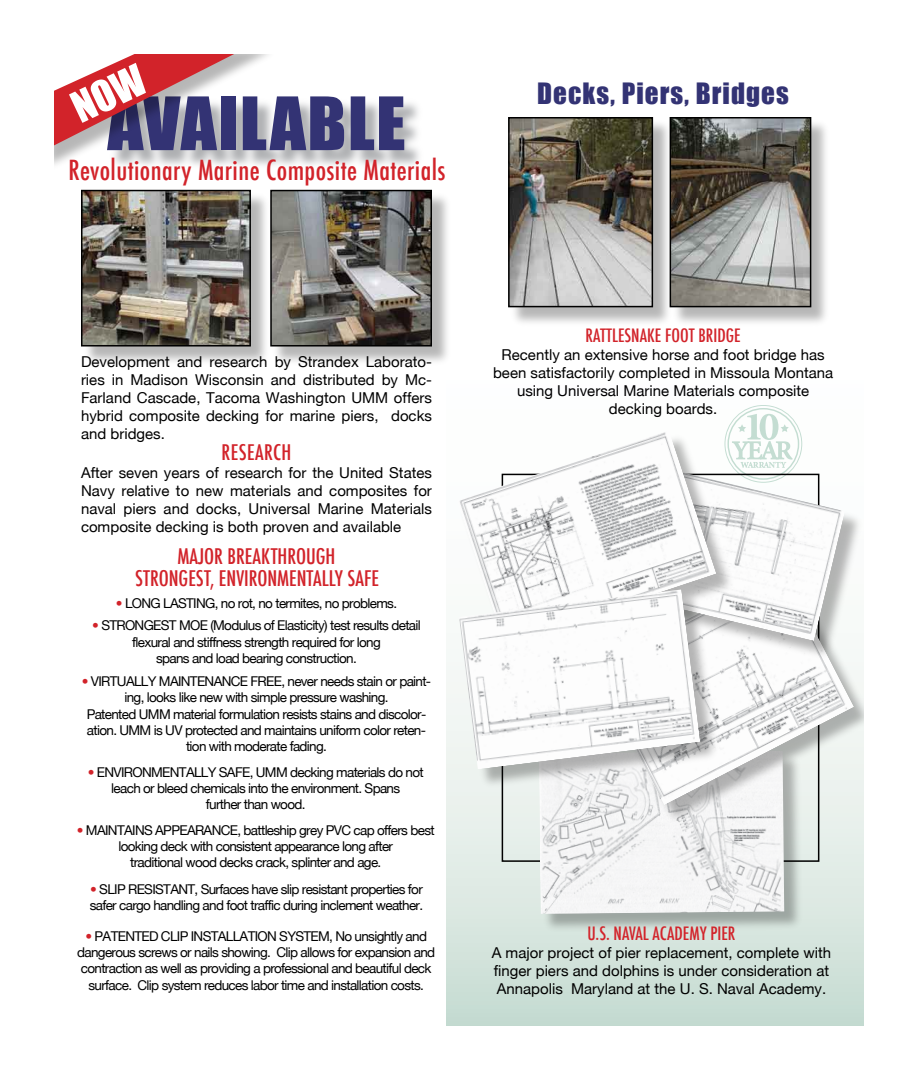
<style>
.page{position:relative;width:918px;height:1080px;background:#fff}
.page>*{position:absolute;margin:0;border:0;box-sizing:border-box;transform-origin:0 0}
.t1{font:67.95px "Impact";letter-spacing:.02em;color:#333374;scale:1.04 1}
.t2{font:500 condensed 27px "Futura";letter-spacing:.015em;color:#d2232a}
.t3{font:27px "Impact";letter-spacing:.04em;color:#333374}
.t4{font:500 condensed 21px/21.8px "Futura";color:#d2232a;text-align:center}
.t5{font:500 condensed 21px "Futura";letter-spacing:.02em;color:#d2232a}
.t6{font:500 condensed 18px "Futura";color:#d2232a}
.t7{font:15px/18px "Ro";color:#000;text-align:justify}
.t8{font:13.5px/16.2px "Ro";letter-spacing:-.05em;color:#000;text-align:center}
.s1{color:#d2232a}
</style>
<div class="page">
<svg style="left:446px;top:117px;width:418px;height:909px"></svg>
<div style="left:540px;top:752px;width:264px;height:182px;background:#000;opacity:.29"></div>
<img style="left:539px;top:789px;width:245px;height:125px">
<div style="left:82px;top:191px;width:188px;height:175px;background:#000;opacity:.29"></div>
<img style="left:84px;top:193px;width:164px;height:151px">
<div style="left:81px;top:190px;width:170px;height:157px;border:2px solid #000"></div>
<div style="left:272px;top:191px;width:179px;height:175px;background:#000;opacity:.29"></div>
<img style="left:273px;top:193px;width:156px;height:151px">
<div style="left:270px;top:190px;width:162px;height:157px;border:2px solid #000"></div>
<div style="left:510px;top:118px;width:163px;height:210px;background:#000;opacity:.29"></div>
<img style="left:511px;top:120px;width:139px;height:184px">
<div style="left:508px;top:117px;width:145px;height:190px;border:2px solid #000"></div>
<div style="left:671px;top:118px;width:160px;height:210px;background:#000;opacity:.29"></div>
<img style="left:673px;top:120px;width:135px;height:184px">
<div style="left:670px;top:117px;width:141px;height:190px;border:2px solid #000"></div>
<div style="left:595px;top:571px;width:269px;height:253px;background:#000;opacity:.29"></div>
<img style="left:593px;top:660px;width:261px;height:145px">
<div style="left:613px;top:465px;width:251px;height:195px;background:#000;opacity:.29"></div>
<img style="left:736px;top:463px;width:109px;height:178px">
<div style="left:459px;top:432px;width:277px;height:231px;background:#000;opacity:.29"></div>
<img style="left:457px;top:431px;width:259px;height:213px">
<div style="left:460px;top:591px;width:260px;height:198px;background:#000;opacity:.29"></div>
<img style="left:459px;top:590px;width:241px;height:179px">
<div style="left:108px;top:97px;width:317px;height:74px;background:#939598;opacity:.75"></div>
<div style="left:54px;top:54px;width:224px;height:117px;background:#000;opacity:.29"></div>
<svg style="left:724px;top:405px;width:78px;height:78px"></svg>
<svg style="left:54px;top:54px;width:207px;height:98px"></svg>
<h1 class="t1" style="left:107px;top:82px;width:288px">AVAILABLE</h1>
<h2 class="t2" style="left:69px;top:153px;width:378px">Revolutionary Marine Composite Materials</h2>
<h2 class="t3" style="left:537px;top:77px;width:253px">Decks, Piers, Bridges</h2>
<p class="t7" style="left:81px;top:352px;width:353px">Development and research by Strandex Laborato&shy;ries in Madison Wisconsin and distributed by Mc-Farland Cascade, Tacoma Washington UMM offers hybrid composite decking for marine piers, docks and bridges.</p>
<h3 class="t5" style="left:222px;top:439px;width:71px">RESEARCH</h3>
<p class="t7" style="left:81px;top:464px;width:353px">After seven years of research for the United States Navy relative to new materials and composites for naval piers and docks, Universal Marine Materials composite decking is both proven and available</p>
<h3 class="t4" style="left:135px;top:545px;width:245px">MAJOR BREAKTHROUGH<br>STRONGEST, ENVIRONMENTALLY SAFE</h3>
<p class="t8" style="left:116px;top:595px;width:283px"><span class="s1">•</span> LONG LASTING, no rot, no termites, no problems.</p>
<p class="t8" style="left:92px;top:617px;width:330px"><span class="s1">•</span> STRONGEST MOE (Modulus of Elasticity) test results detail flexural and stiffness strength required for long<br>spans and load bearing construction.</p>
<p class="t8" style="left:82px;top:673px;width:351px"><span class="s1">•</span> VIRTUALLY MAINTENANCE FREE, never needs stain or paint&shy;ing, looks like new with simple pressure washing.<br>Patented UMM material formulation resists stains and discolor&shy;ation. UMM is UV protected and maintains uniform color reten&shy;tion with moderate fading.</p>
<p class="t8" style="left:88px;top:764px;width:337px"><span class="s1">•</span> ENVIRONMENTALLY SAFE, UMM decking materials do not leach or bleed chemicals into the environment. Spans<br>further than wood.</p>
<p class="t8" style="left:77px;top:822px;width:359px"><span class="s1">•</span> MAINTAINS APPEARANCE, battleship grey PVC cap offers best looking deck with consistent appearance long after<br>traditional wood decks crack, splinter and age.</p>
<p class="t8" style="left:90px;top:881px;width:335px;text-align:left"><span class="s1">•</span> SLIP RESISTANT, Surfaces have slip resistant properties for safer cargo handling and foot traffic during inclement weather.</p>
<p class="t8" style="left:77px;top:928px;width:360px"><span class="s1">•</span> PATENTED CLIP INSTALLATION SYSTEM, No unsightly and dangerous screws or nails showing. Clip allows for expansion and contraction as well as providing a professional and beautiful deck surface. Clip system reduces labor time and installation costs.</p>
<h3 class="t6" style="left:586px;top:323px;width:156px">RATTLESNAKE FOOT BRIDGE</h3>
<p class="t7" style="left:493px;top:345px;width:342px;text-align:center">Recently an extensive horse and foot bridge has been satisfactorily completed in Missoula Montana using Universal Marine Materials composite decking boards.</p>
<h3 class="t6" style="left:587px;top:922px;width:150px">U.S. NAVAL ACADEMY PIER</h3>
<p class="t7" style="left:492px;top:943px;width:341px;text-align:left">A major project of pier replacement, complete with finger piers and dolphins is under consideration at<br>Annapolis Maryland at the U. S. Naval Academy.</p>
</div>
